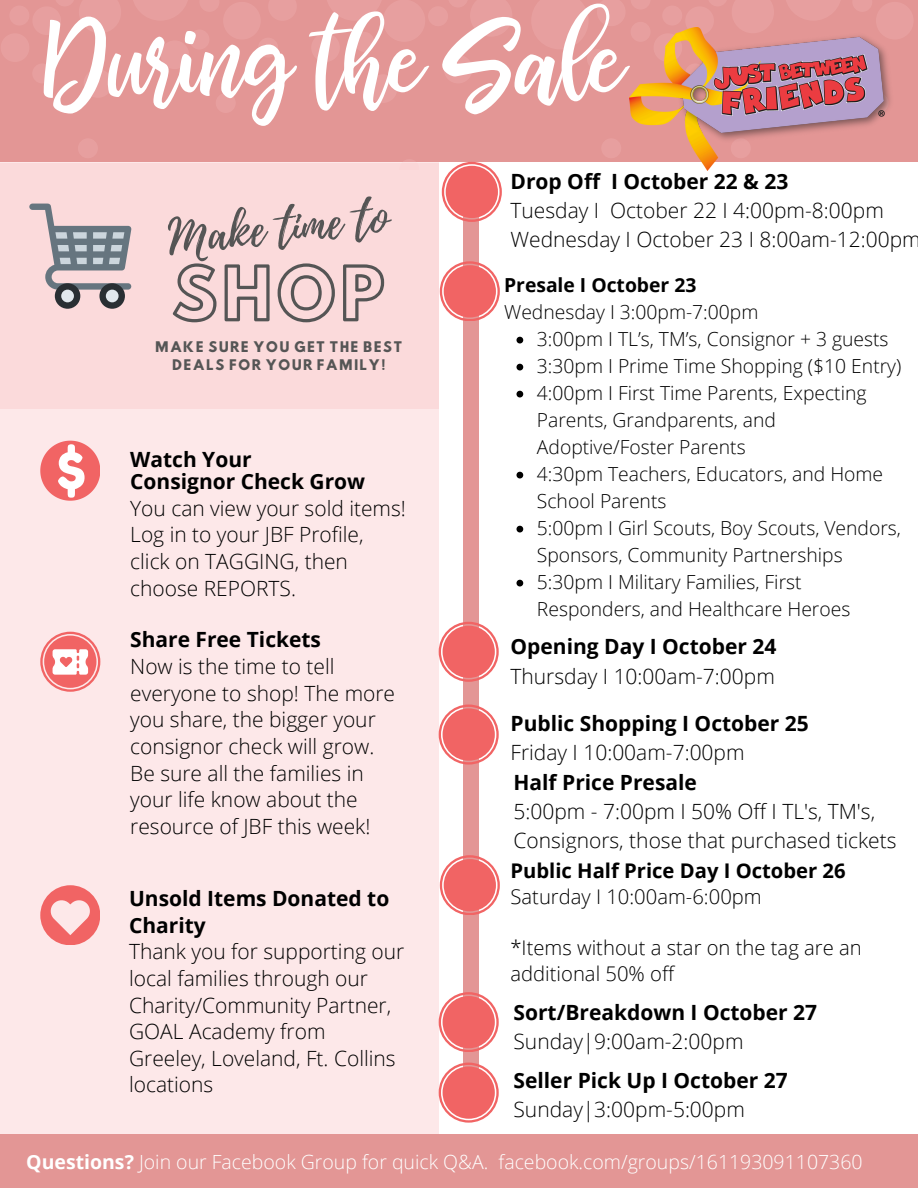
<style>
.page{position:relative;width:918px;height:1188px;background:#fff}
.page>*{position:absolute;margin:0;border:0;box-sizing:border-box;transform-origin:0 0}
.t1{font:95.55px "bhatoshine";color:#fff}
.t2{font:65.1px "Hussar Ekologiczne 1";color:#555}
.t3{font:47.7px "Playlist Script";color:#555}
.t4{font:300 21px/26.7px "Open Sans";color:#000}
.t5{font:700 21px/29.2px "Open Sans";color:#000}
.t6{font:700 20.25px/25.7px "Open Sans";color:#000}
.t7{font:300 20.25px/25.7px "Open Sans";color:#000}
.t8{font:300 19.5px "Open Sans";color:#fff}
.t9{font:300 19.35px/27px "Open Sans";color:#000}
.t10{font:13.05px/17.9px "Hussar Bd";letter-spacing:.09em;color:#555;text-align:center}
.s1{font-weight:700}
.s2{font-weight:300}
</style>
<div class="page">
<div style="left:0;top:122px;width:439px;height:1019px;background:#fde8e9"></div>
<svg style="left:40px;top:885px;width:60px;height:60px"></svg>
<svg style="left:40px;top:632px;width:60px;height:60px"></svg>
<div style="left:0;top:1134px;width:918px;height:54px;background:#e39695"></div>
<div style="left:0;top:0;width:918px;height:162px;background:#e39695"></div>
<div style="left:876px;top:2px;width:38px;height:38px;background:#e79f9f;border-radius:50%"></div>
<div style="left:160px;top:40px;width:29px;height:29px;background:#e79f9f;border-radius:50%"></div>
<div style="left:216px;top:93px;width:20px;height:20px;background:#e79f9f;border-radius:50%"></div>
<div style="left:78px;top:138px;width:20px;height:20px;background:#e79f9f;border-radius:50%"></div>
<div style="left:258px;top:38px;width:20px;height:20px;background:#e79f9f;border-radius:50%"></div>
<div style="left:189px;top:30px;width:20px;height:20px;background:#e79f9f;border-radius:50%"></div>
<div style="left:223px;top:2px;width:38px;height:38px;background:#e79f9f;border-radius:50%"></div>
<div style="left:383px;top:0;width:42px;height:42px;background:#e79f9f;border-radius:50%"></div>
<div style="left:587px;top:49px;width:20px;height:20px;background:#e79f9f;border-radius:50%"></div>
<div style="left:428px;top:6px;width:20px;height:20px;background:#e79f9f;border-radius:50%"></div>
<div style="left:354px;top:32px;width:20px;height:20px;background:#e79f9f;border-radius:50%"></div>
<div style="left:601px;top:138px;width:20px;height:20px;background:#e79f9f;border-radius:50%"></div>
<img style="left:629px;top:27px;width:262px;height:143px">
<svg style="left:40px;top:441px;width:60px;height:59px"></svg>
<div style="left:464px;top:197px;width:14px;height:910px;background:#e39695"></div>
<svg style="left:442px;top:162px;width:59px;height:59px"></svg>
<div style="left:446px;top:166px;width:52px;height:52px;background:#f16464;border-radius:50%"></div>
<svg style="left:439px;top:705px;width:59px;height:59px"></svg>
<div style="left:443px;top:708px;width:52px;height:53px;background:#f16464;border-radius:50%"></div>
<svg style="left:440px;top:855px;width:59px;height:60px"></svg>
<div style="left:444px;top:859px;width:52px;height:52px;background:#f16464;border-radius:50%"></div>
<svg style="left:439px;top:992px;width:59px;height:60px"></svg>
<div style="left:443px;top:996px;width:52px;height:52px;background:#f16464;border-radius:50%"></div>
<div style="left:0;top:163px;width:438px;height:245px;background:#fbdadb"></div>
<svg style="left:29px;top:204px;width:102px;height:105px"></svg>
<svg style="left:439px;top:1063px;width:59px;height:59px"></svg>
<div style="left:443px;top:1066px;width:52px;height:53px;background:#f16464;border-radius:50%"></div>
<svg style="left:440px;top:261px;width:59px;height:60px"></svg>
<div style="left:444px;top:265px;width:52px;height:52px;background:#f16464;border-radius:50%"></div>
<svg style="left:517px;top:337px;width:6px;height:6px"></svg>
<svg style="left:517px;top:364px;width:6px;height:6px"></svg>
<svg style="left:517px;top:391px;width:6px;height:6px"></svg>
<svg style="left:517px;top:472px;width:6px;height:6px"></svg>
<svg style="left:517px;top:526px;width:6px;height:6px"></svg>
<svg style="left:517px;top:580px;width:6px;height:6px"></svg>
<svg style="left:439px;top:622px;width:59px;height:59px"></svg>
<div style="left:443px;top:626px;width:52px;height:52px;background:#f16464;border-radius:50%"></div>
<p class="t1" style="left:45px;top:-9px;width:580px">During the Sale</p>
<p class="t3" style="left:165px;top:203px;width:222px;rotate:-5deg">Make time to</p>
<h4 class="t2" style="left:172px;top:268px;width:215px">SHOP</h4>
<h4 class="t10" style="left:155px;top:339px;width:249px">MAKE SURE YOU GET THE BEST<br>DEALS FOR YOUR FAMILY!</h4>
<p class="t5" style="left:130px;top:448px;width:236px;line-height:22.2px">Watch Your<br>Consignor Check Grow</p>
<p class="t4" style="left:130px;top:494px;width:277px">You can view your sold items!<br>Log in to your JBF Profile, click on TAGGING, then choose REPORTS.</p>
<p class="t4" style="left:130px;top:626px;width:266px"><span class="s1">Share Free Tickets<br></span>Now is the time to tell everyone to shop! The more you share, the bigger your consignor check will grow.<br>Be sure all the families in your life know about the resource of JBF this week!</p>
<h1 class="t4" style="left:129px;top:884px;width:277px"><span class="s1">Unsold Items Donated to<br>Charity<br></span>Thank you for supporting our local families through our<br>Charity/Community Partner,<br>GOAL Academy from<br>Greeley, Loveland, Ft. Collins locations</h1>
<h2 class="t4" style="left:511px;top:166px;width:412px;line-height:29.2px"><span class="s1">Drop Off I October 22 &amp; 23<br></span>Tuesday I October 22 I 4:00pm-8:00pm<br>Wednesday I October 23 I 8:00am-12:00pm</h2>
<p class="t9" style="left:504px;top:271px;width:256px"><span class="s1">Presale I October 23<br></span>Wednesday I 3:00pm-7:00pm</p>
<p class="t9" style="left:537px;top:325px;width:353px">3:00pm I TL’s, TM’s, Consignor + 3 guests</p>
<p class="t9" style="left:537px;top:352px;width:366px">3:30pm I Prime Time Shopping ($10 Entry)</p>
<p class="t9" style="left:537px;top:379px;width:331px">4:00pm I First Time Parents, Expecting<br>Parents, Grandparents, and<br>Adoptive/Foster Parents</p>
<p class="t9" style="left:537px;top:460px;width:348px">4:30pm Teachers, Educators, and Home<br>School Parents</p>
<p class="t9" style="left:537px;top:514px;width:366px">5:00pm I Girl Scouts, Boy Scouts, Vendors,<br>Sponsors, Community Partnerships</p>
<h4 class="t9" style="left:537px;top:568px;width:315px">5:30pm I Military Families, First<br>Responders, and Healthcare Heroes</h4>
<p class="t4" style="left:511px;top:632px;width:267px;line-height:29.2px"><span class="s1">Opening Day I October 24<br></span>Thursday I 10:00am-7:00pm</p>
<p class="t5" style="left:511px;top:708px;width:300px">Public Shopping I October 25<br><span class="s2">Friday I 10:00am-7:00pm</span></p>
<p class="t4" style="left:514px;top:767px;width:385px;line-height:29.2px"><span class="s1">Half Price Presale<br></span>5:00pm - 7:00pm I 50% Off I TL's, TM's,<br>Consignors, those that purchased tickets</p>
<p class="t6" style="left:511px;top:858px;width:337px">Public Half Price Day I October 26<br><span class="s2">Saturday I 10:00am-6:00pm</span></p>
<h4 class="t7" style="left:511px;top:935px;width:353px">*Items without a star on the tag are an additional 50% off</h4>
<h3 class="t5" style="left:514px;top:997px;width:305px">Sort/Breakdown I October 27<br><span class="s2">Sunday|9:00am-2:00pm</span></h3>
<h4 class="t5" style="left:514px;top:1065px;width:276px">Seller Pick Up I October 27<br><span class="s2">Sunday|3:00pm-5:00pm</span></h4>
<p class="t8" style="left:26px;top:1149px;width:838px"><span class="s1">Questions?</span> Join our Facebook Group for quick Q&amp;A. facebook.com/groups/161193091107360</p>
</div>
